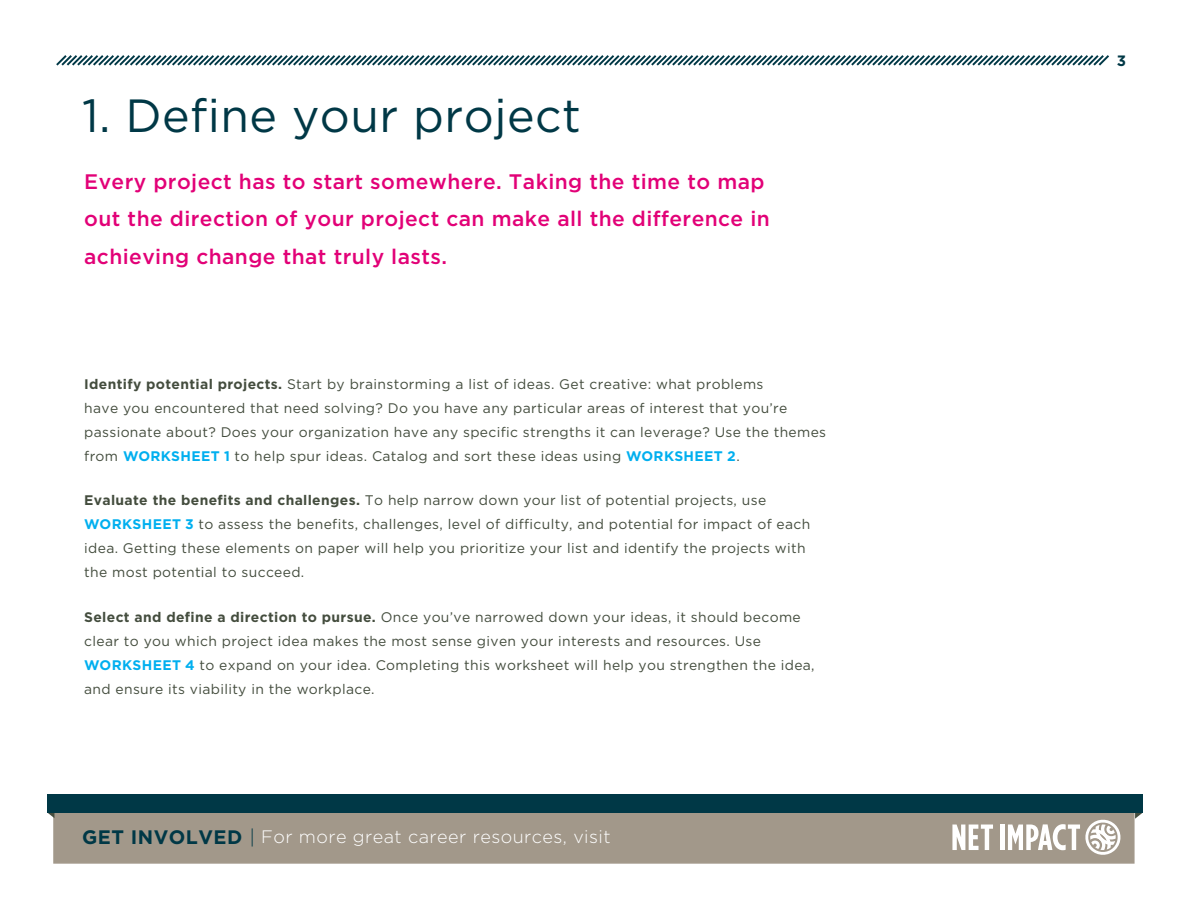
<style>
.page{position:relative;width:1188px;height:918px;background:#fff}
.page>*{position:absolute;margin:0;border:0;box-sizing:border-box;transform-origin:0 0}
.t1{font:46.5px "Gotham";letter-spacing:.01em;color:#003846}
.t2{font:500 21px/37.5px "Gotham";letter-spacing:.02em;color:#e20177}
.t3{font:300 18px "Gotham";letter-spacing:.025em;color:#fff}
.t4{font:700 15px "Gotham";color:#003846}
.t5{font:13.8px/24px "Gotham";letter-spacing:.025em;color:#444d3e}
.s1{font-weight:700}
.s2{font-weight:700;color:#00afef}
.s3{font-weight:700;font-size:19.5px;color:#003846}
.s4{font-style:italic;font-size:19.5px;color:#003846}
</style>
<div class="page">
<svg style="left:56px;top:55px;width:1053px;height:11px"></svg>
<div style="left:53px;top:794px;width:1082px;height:70px;background:#a2988a;border:2px solid #a2988a"></div>
<svg style="left:1135px;top:813px;width:7px;height:6px"></svg>
<svg style="left:48px;top:813px;width:6px;height:5px"></svg>
<div style="left:48px;top:794px;width:1095px;height:19px;background:#003846"></div>
<svg style="left:952px;top:825px;width:41px;height:25px"></svg>
<div style="left:1000px;top:825px;width:5px;height:25px;background:#fff"></div>
<svg style="left:1008px;top:820px;width:112px;height:35px"></svg>
<h1 class="t1" style="left:82px;top:90px;width:500px">1. Define your project</h1>
<h2 class="t2" style="left:84px;top:162px;width:687px">Every project has to start somewhere. Taking the time to map out the direction of your project can make all the difference in achieving change that truly lasts.</h2>
<p class="t5" style="left:84px;top:372px;width:743px"><span class="s1">Identify potential projects.</span> Start by brainstorming a list of ideas. Get creative: what problems<br>have you encountered that need solving? Do you have any particular areas of interest that you’re passionate about? Does your organization have any specific strengths it can leverage? Use the themes from <span class="s2">worksheet 1</span> to help spur ideas. Catalog and sort these ideas using <span class="s2">worksheet 2</span>.</p>
<p class="t5" style="left:84px;top:488px;width:728px"><span class="s1">Evaluate the benefits and challenges.</span> To help narrow down your list of potential projects, use <span class="s2">worksheet 3</span> to assess the benefits, challenges, level of difficulty, and potential for impact of each idea. Getting these elements on paper will help you prioritize your list and identify the projects with the most potential to succeed.</p>
<p class="t5" style="left:84px;top:604px;width:732px"><span class="s1">Select and define a direction to pursue.</span> Once you’ve narrowed down your ideas, it should become clear to you which project idea makes the most sense given your interests and resources. Use <span class="s2">worksheet 4</span> to expand on your idea. Completing this worksheet will help you strengthen the idea, and ensure its viability in the workplace.</p>
<h3 class="t3" style="left:82px;top:827px;width:530px"><span class="s3">Get Involved</span> <span class="s4">|</span> For more great career resources, visit</h3>
<p class="t4" style="left:1117px;top:52px;width:11px">3</p>
</div>
